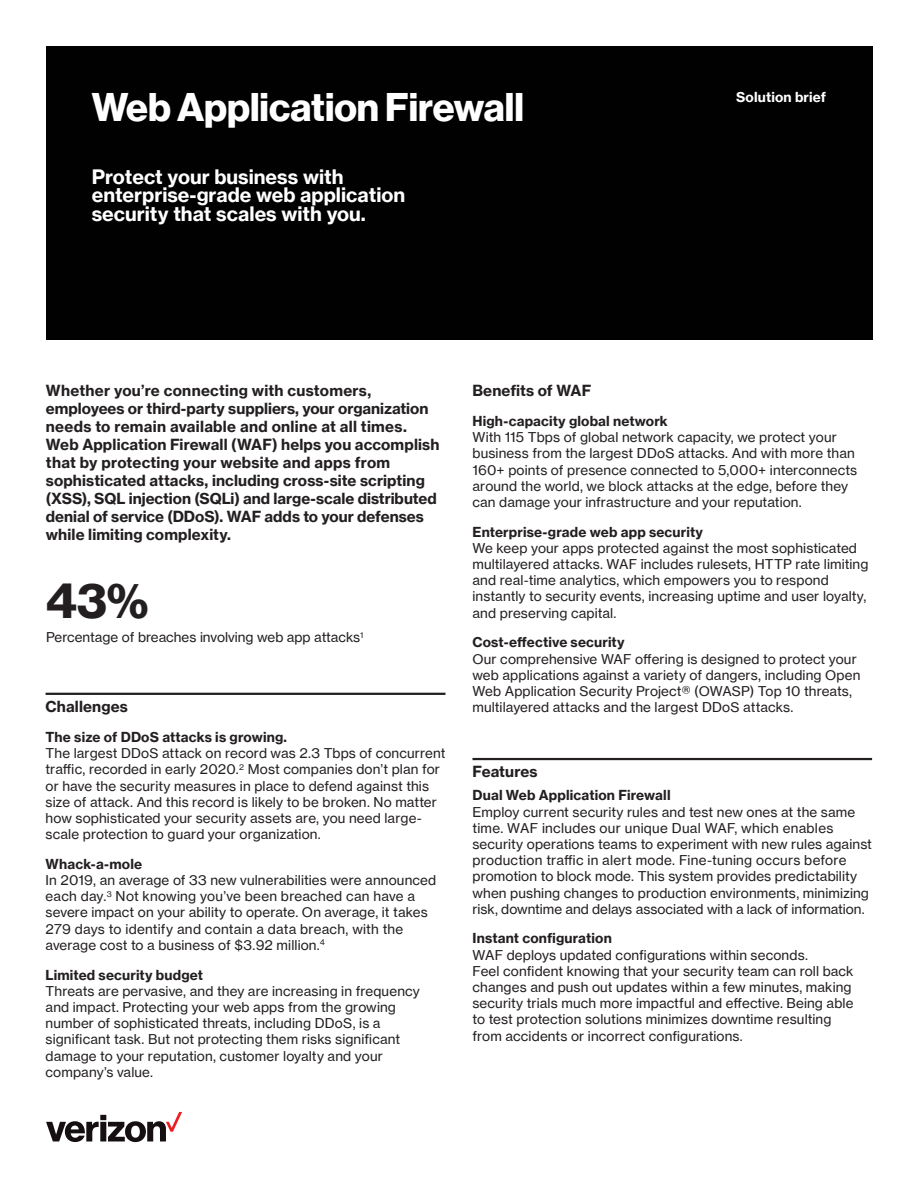
<style>
.page{position:relative;width:918px;height:1188px;background:#fff}
.page>*{position:absolute;margin:0;border:0;box-sizing:border-box;transform-origin:0 0}
._18_RB_Table_Body{font:700 48px "Verizon NHGDS";color:#231f20}
._18_RB_Title_Headlin{font:700 39px "Verizon NHGDS";color:#fff}
._18_RB_Title_Subhead{font:700 19.5px/18.6px "Verizon NHGTX";color:#fff}
._18_RB_Body_Intro_Te{font:700 15px/18px "Verizon NHGTX";letter-spacing:.005em;color:#231f20}
._18_RB_Body_Subhead{font:700 15px "Verizon NHGTX";letter-spacing:.01em;color:#231f20}
._18_RB_Body_Subhead-2{font:13.5px/16.2px "Verizon NHGTX";letter-spacing:.01em;color:#231f20}
._18_RB_Body_Text{font:13.5px/16.2px "Verizon NHGTX";letter-spacing:.01em;color:#231f20}
._18_RB_Body_Subhead-3{font:700 13.5px "Verizon NHGTX";letter-spacing:.01em;color:#231f20}
._18_RB_Table_Body-2{font:13.5px "Verizon NHGTX";color:#231f20}
._18_RB_Title_Doc_Typ{font:700 13.5px "Verizon NHGTX";letter-spacing:.01em;color:#fff}
.s1{font-weight:700}
</style>
<div class="page">
<div style="left:46px;top:46px;width:826px;height:293px;background:#010101"></div>
<hr style="left:472px;top:758px;width:400px;height:2px;background:#231f20">
<hr style="left:46px;top:693px;width:399px;height:2px;background:#231f20">
<svg style="left:46px;top:1112px;width:136px;height:30px"></svg>
<p class="_18_RB_Title_Headlin" style="left:92px;top:84px;width:433px">Web Application Firewall</p>
<p class="_18_RB_Title_Doc_Typ" style="left:736px;top:88px;width:92px">Solution brief</p>
<p class="_18_RB_Title_Subhead" style="left:92px;top:167px;width:315px">Protect your business with enterprise-grade web application security that scales with you.</p>
<p class="_18_RB_Body_Intro_Te" style="left:46px;top:381px;width:395px">Whether you’re connecting with customers, employees or third-party suppliers, your organization needs to remain available and online at all times.<br>Web Application Firewall (WAF) helps you accomplish that by protecting your website and apps from sophisticated attacks, including cross-site scripting (XSS), SQL injection (SQLi) and large-scale distributed denial of service (DDoS). WAF adds to your defenses while limiting complexity.</p>
<p class="_18_RB_Body_Subhead" style="left:472px;top:381px;width:120px">Benefits of WAF</p>
<p class="_18_RB_Body_Subhead-3" style="left:472px;top:413px;width:197px">High-capacity global network</p>
<p class="_18_RB_Body_Subhead-2" style="left:472px;top:429px;width:386px">With 115 Tbps of global network capacity, we protect your business from the largest DDoS attacks. And with more than 160+ points of presence connected to 5,000+ interconnects around the world, we block attacks at the edge, before they can damage your infrastructure and your reputation.</p>
<p class="_18_RB_Body_Subhead-3" style="left:472px;top:523px;width:232px">Enterprise-grade web app security</p>
<p class="_18_RB_Body_Subhead-2" style="left:472px;top:540px;width:398px">We keep your apps protected against the most sophisticated multilayered attacks. WAF includes rulesets, HTTP rate limiting and real-time analytics, which empowers you to respond instantly to security events, increasing uptime and user loyalty, and preserving capital.</p>
<p class="_18_RB_Body_Subhead-3" style="left:472px;top:634px;width:154px">Cost-effective security</p>
<p class="_18_RB_Body_Subhead-2" style="left:472px;top:650px;width:389px">Our comprehensive WAF offering is designed to protect your web applications against a variety of dangers, including Open Web Application Security Project® (OWASP) Top 10 threats, multilayered attacks and the largest DDoS attacks.</p>
<p class="_18_RB_Table_Body" style="left:46px;top:573px;width:104px">43%</p>
<p class="_18_RB_Table_Body-2" style="left:46px;top:629px;width:319px">Percentage of breaches involving web app attacks<sup>1</sup></p>
<p class="_18_RB_Body_Subhead" style="left:46px;top:697px;width:84px">Challenges</p>
<p class="_18_RB_Body_Subhead-3" style="left:46px;top:728px;width:243px">The size of DDoS attacks is growing.</p>
<p class="_18_RB_Body_Subhead-2" style="left:46px;top:745px;width:401px">The largest DDoS attack on record was 2.3 Tbps of concurrent traffic, recorded in early 2020.<sup>2</sup> Most companies don’t plan for or have the security measures in place to defend against this size of attack. And this record is likely to be broken. No matter how sophisticated your security assets are, you need large&shy;scale protection to guard your organization.</p>
<p class="_18_RB_Body_Subhead-3" style="left:46px;top:855px;width:98px">Whack-a-mole</p>
<p class="_18_RB_Body_Subhead-2" style="left:46px;top:872px;width:392px">In 2019, an average of 33 new vulnerabilities were announced each day.<sup>3</sup> Not knowing you’ve been breached can have a severe impact on your ability to operate. On average, it takes 279 days to identify and contain a data breach, with the average cost to a business of $3.92 million.<sup>4</sup></p>
<p class="_18_RB_Body_Subhead-3" style="left:46px;top:966px;width:159px">Limited security budget</p>
<p class="_18_RB_Body_Subhead-2" style="left:46px;top:982px;width:376px">Threats are pervasive, and they are increasing in frequency and impact. Protecting your web apps from the growing number of sophisticated threats, including DDoS, is a significant task. But not protecting them risks significant damage to your reputation, customer loyalty and your company’s value.</p>
<p class="_18_RB_Body_Subhead" style="left:472px;top:762px;width:67px">Features</p>
<p class="_18_RB_Body_Text" style="left:472px;top:787px;width:401px"><span class="s1">Dual Web Application Firewall<br></span>Employ current security rules and test new ones at the same time. WAF includes our unique Dual WAF, which enables security operations teams to experiment with new rules against production traffic in alert mode. Fine-tuning occurs before promotion to block mode. This system provides predictability when pushing changes to production environments, minimizing risk, downtime and delays associated with a lack of information.</p>
<p class="_18_RB_Body_Text" style="left:472px;top:930px;width:383px"><span class="s1">Instant configuration<br></span>WAF deploys updated configurations within seconds.<br>Feel confident knowing that your security team can roll back changes and push out updates within a few minutes, making security trials much more impactful and effective. Being able to test protection solutions minimizes downtime resulting from accidents or incorrect configurations.</p>
</div>
